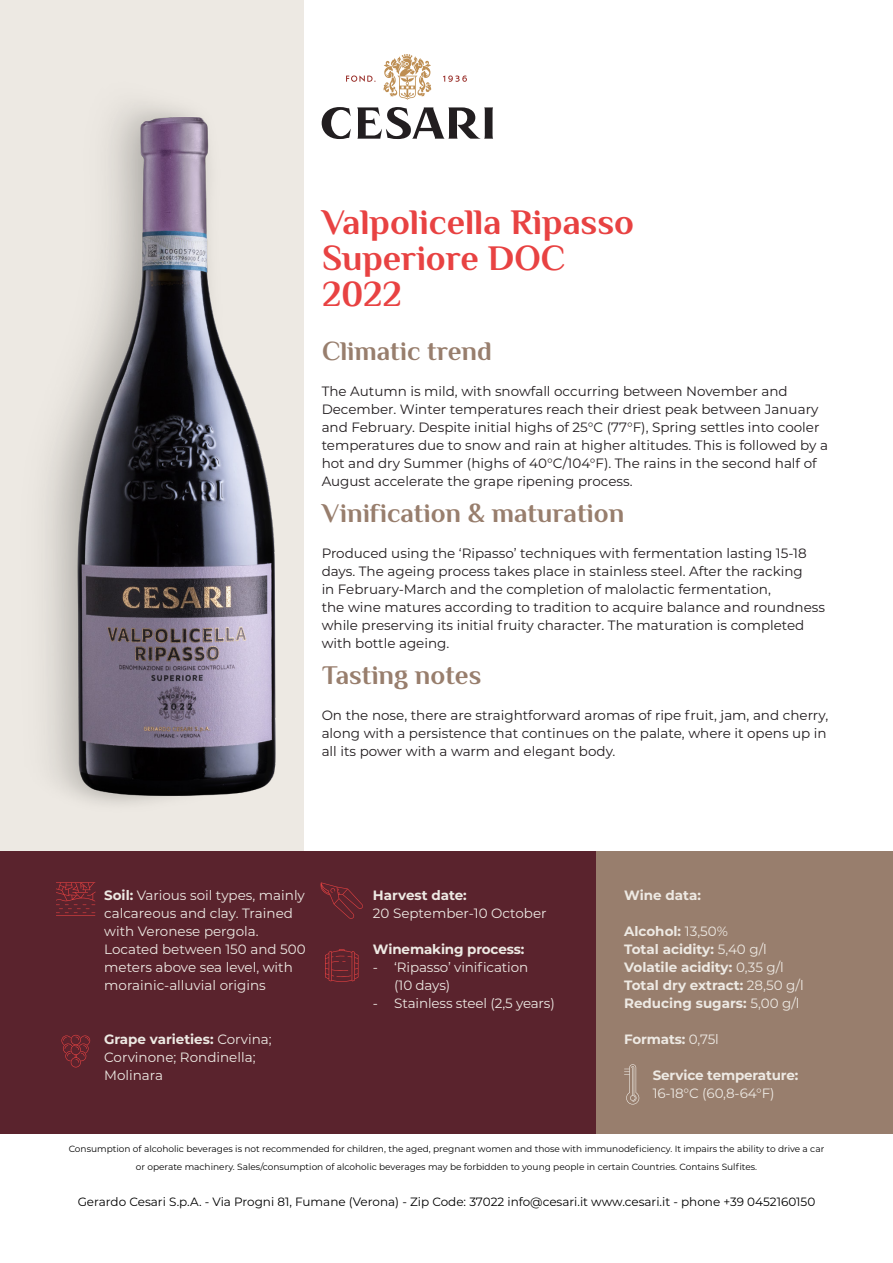
<style>
.page{position:relative;width:893px;height:1263px;background:#fff}
.page>*{position:absolute;margin:0;border:0;box-sizing:border-box;transform-origin:0 0}
.t1{font:700 36px/36px "Philosopher";color:#e84242}
.t2{font:700 27px "Philosopher";color:#987e6d}
.t3{font:13.5px/18px "Montserrat";color:#211c1e}
.t4{font:13.5px/18px "Montserrat";color:#ede9e3}
.t5{font:700 13.5px/18px "Montserrat";color:#ede9e3}
.t6{font:12px "Montserrat";color:#000}
.t7{font:9px/18px "Montserrat";color:#000;text-align:center}
.s1{font-weight:700}
.s2{font-weight:400}
</style>
<div class="page">
<div style="left:596px;top:852px;width:297px;height:282px;background:#987e6d"></div>
<div style="left:0;top:851px;width:596px;height:283px;background:#5a232d"></div>
<svg style="left:325px;top:949px;width:33px;height:33px"></svg>
<svg style="left:56px;top:882px;width:40px;height:34px"></svg>
<svg style="left:61px;top:1035px;width:29px;height:32px"></svg>
<svg style="left:320px;top:882px;width:43px;height:37px"></svg>
<svg style="left:383px;top:54px;width:48px;height:46px"></svg>
<svg style="left:322px;top:107px;width:171px;height:32px"></svg>
<svg style="left:346px;top:76px;width:29px;height:6px"></svg>
<svg style="left:443px;top:76px;width:24px;height:6px"></svg>
<img style="left:0;top:0;width:304px;height:851px">
<svg style="left:624px;top:1064px;width:15px;height:40px"></svg>
<h1 class="t1" style="left:322px;top:204px;width:314px">Valpolicella Ripasso<br>Superiore DOC<br>2022</h1>
<h2 class="t2" style="left:322px;top:333px;width:171px">Climatic trend</h2>
<p class="t3" style="left:322px;top:382px;width:508px">The Autumn is mild, with snowfall occurring between November and December. Winter temperatures reach their driest peak between January and February. Despite initial highs of 25°C (77°F), Spring settles into cooler temperatures due to snow and rain at higher altitudes. This is followed by a hot and dry Summer (highs of 40°C/104°F). The rains in the second half of August accelerate the grape ripening process.</p>
<h2 class="t2" style="left:322px;top:495px;width:304px">Vinification &amp; maturation</h2>
<p class="t3" style="left:322px;top:544px;width:505px">Produced using the ‘Ripasso’ techniques with fermentation lasting 15-18 days. The ageing process takes place in stainless steel. After the racking<br>in February-March and the completion of malolactic fermentation,<br>the wine matures according to tradition to acquire balance and roundness while preserving its initial fruity character. The maturation is completed with bottle ageing.</p>
<h2 class="t2" style="left:322px;top:657px;width:161px">Tasting notes</h2>
<p class="t3" style="left:322px;top:706px;width:508px;text-align:justify">On the nose, there are straightforward aromas of ripe fruit, jam, and cherry, along with a persistence that continues on the palate, where it opens up in all its power with a warm and elegant body.</p>
<p class="t4" style="left:104px;top:886px;width:203px"><span class="s1">Soil:</span> Various soil types, mainly calcareous and clay. Trained with Veronese pergola.<br>Located between 150 and 500 meters above sea level, with morainic-alluvial origins</p>
<p class="t4" style="left:104px;top:1030px;width:169px"><span class="s1">Grape varieties:</span> Corvina;<br>Corvinone; Rondinella;<br>Molinara</p>
<p class="t5" style="left:373px;top:885px;width:95px">Harvest date:</p>
<p class="t4" style="left:373px;top:904px;width:175px">20 September-10 October</p>
<p class="t5" style="left:373px;top:939px;width:153px">Winemaking process:</p>
<p class="t4" style="left:394px;top:958px;width:135px;text-indent:-21px">- ‘Ripasso’ vinification (10 days)</p>
<p class="t4" style="left:373px;top:994px;width:183px">- Stainless steel (2,5 years)</p>
<p class="t5" style="left:624px;top:885px;width:78px">Wine data:</p>
<p class="t5" style="left:624px;top:921px;width:181px">Alcohol: <span class="s2">13,50%<br></span>Total acidity: <span class="s2">5,40 g/l<br></span>Volatile acidity: <span class="s2">0,35 g/l<br></span>Total dry extract: <span class="s2">28,50 g/l<br></span>Reducing sugars: <span class="s2">5,00 g/l</span></p>
<p class="t5" style="left:624px;top:1029px;width:96px">Formats: <span class="s2">0,75l</span></p>
<p class="t5" style="left:653px;top:1066px;width:147px">Service temperature:</p>
<p class="t4" style="left:653px;top:1084px;width:123px">16-18°C (60,8-64°F)</p>
<p class="t7" style="left:69px;top:1139px;width:757px">Consumption of alcoholic beverages is not recommended for children, the aged, pregnant women and those with immunodeficiency. It impairs the ability to drive a car or operate machinery. Sales/consumption of alcoholic beverages may be forbidden to young people in certain Countries. Contains Sulfites.</p>
<p class="t6" style="left:78px;top:1193px;width:739px">Gerardo Cesari S.p.A. - Via Progni 81, Fumane (Verona) - Zip Code: 37022 info@cesari.it www.cesari.it - phone +39 0452160150</p>
</div>
